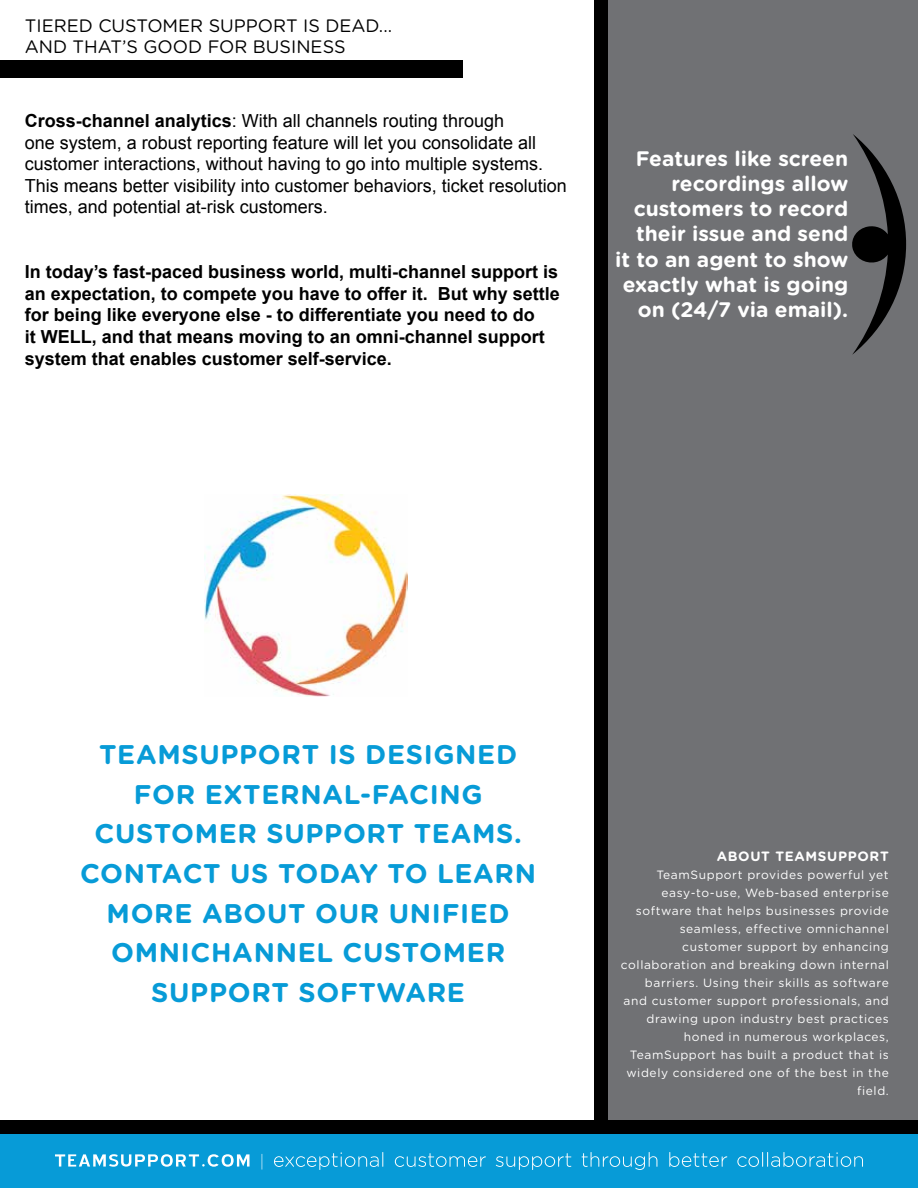
<style>
.page{position:relative;width:918px;height:1188px;background:#fff}
.page>*{position:absolute;margin:0;border:0;box-sizing:border-box;transform-origin:0 0}
.t1{font:700 27px/39.6px "Gotham Rounded";letter-spacing:.025em;color:#079bd7;text-align:center}
.t2{font:700 21px/25.2px "Gotham Rounded";color:#fff;text-align:right}
.t3{font:18px/21.6px "Arial";color:#000}
.t4{font:700 18px/21.6px "Arial";color:#000}
.t5{font:18px/21.6px "Gotham Rounded";color:#000}
.t6{font:700 13.5px "Gotham Rounded";letter-spacing:.05em;color:#fff}
.t7{font:12px/18px "Gotham Rounded";letter-spacing:.05em;color:#fff;text-align:right}
.s1{font-weight:700}
</style>
<div class="page">
<div style="left:602px;top:0;width:316px;height:1143px;background:#707174"></div>
<div style="left:0;top:1134px;width:918px;height:54px;background:#079bd7"></div>
<svg style="left:55px;top:1152px;width:808px;height:18px"></svg>
<div style="left:0;top:1121px;width:918px;height:13px;background:#000"></div>
<div style="left:594px;top:0;width:14px;height:1127px;background:#000"></div>
<div style="left:0;top:60px;width:463px;height:18px;background:#000"></div>
<svg style="left:852px;top:134px;width:54px;height:221px"></svg>
<img style="left:205px;top:494px;width:202px;height:203px">
<h3 class="t5" style="left:25px;top:14px;width:369px">TIERED CUSTOMER SUPPORT IS DEAD...<br>AND THAT’S GOOD FOR BUSINESS</h3>
<p class="t3" style="left:25px;top:110px;width:544px"><span class="s1">Cross-channel analytics</span>: With all channels routing through<br>one system, a robust reporting feature will let you consolidate all customer interactions, without having to go into multiple systems.<br>This means better visibility into customer behaviors, ticket resolution times, and potential at-risk customers.</p>
<p class="t4" style="left:25px;top:261px;width:537px">In today’s fast-paced business world, multi-channel support is an expectation, to compete you have to offer it. But why settle for being like everyone else - to differentiate you need to do<br>it WELL, and that means moving to an omni-channel support system that enables customer self-service.</p>
<h2 class="t2" style="left:615px;top:145px;width:235px">Features like screen recordings allow customers to record their issue and send<br>it to an agent to show exactly what is going on (24/7 via email).</h2>
<h1 class="t1" style="left:80px;top:734px;width:458px">TEAMSUPPORT IS DESIGNED<br>FOR EXTERNAL-FACING<br>CUSTOMER SUPPORT TEAMS.<br>CONTACT US TODAY TO LEARN<br>MORE ABOUT OUR UNIFIED<br>OMNICHANNEL CUSTOMER<br>SUPPORT SOFTWARE</h1>
<p class="t6" style="left:717px;top:846px;width:174px">ABOUT TEAMSUPPORT</p>
<p class="t7" style="left:621px;top:865px;width:269px">TeamSupport provides powerful yet easy-to-use, Web-based enterprise software that helps businesses provide seamless, effective omnichannel customer support by enhancing collaboration and breaking down internal barriers. Using their skills as software and customer support professionals, and drawing upon industry best practices honed in numerous workplaces, TeamSupport has built a product that is widely considered one of the best in the field.</p>
</div>
